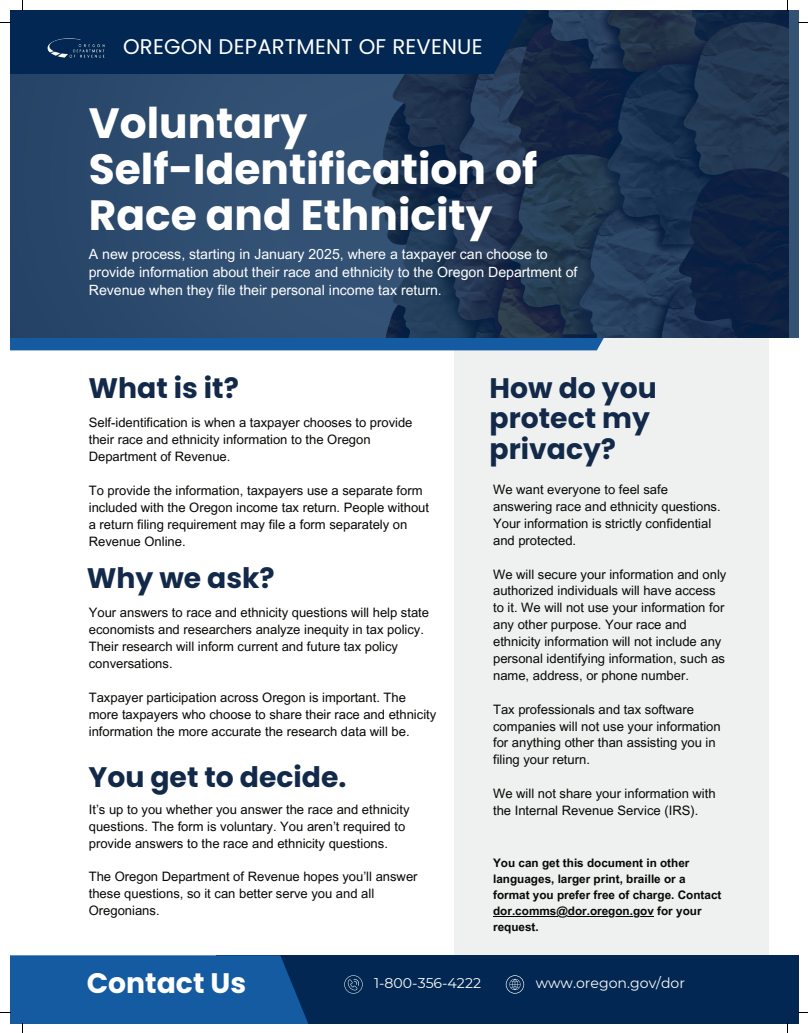
<style>
.page{position:relative;width:808px;height:1033px;background:#fff}
.page>*{position:absolute;margin:0;border:0;box-sizing:border-box;transform-origin:0 0}
.t1{font:700 42.38px/46px "Poppins";color:#fff}
.t2{font:700 28.25px/30.9px "Poppins";color:#122949}
.t3{font:700 28.25px "Poppins";color:#fff}
.t4{font:21.12px "Poppins";letter-spacing:.01em;color:#fff}
.t5{font:14.12px/17.8px "Arial MT Pro";color:#fff}
.t6{font:14.12px "Montserrat";color:#fcfcfc}
.t7{font:13px/16.9px "Arial MT Pro";color:#080704}
.t8{font:700 11.75px/15.9px "Arial MT Pro";color:#080704}
</style>
<div class="page">
<div style="left:454px;top:10px;width:315px;height:1013px;background:#eef1f0"></div>
<div style="left:217px;top:955px;width:581px;height:68px;background:#012752"></div>
<svg style="left:10px;top:955px;width:353px;height:68px;fill:#145ba1"></svg>
<svg style="left:506px;top:975px;width:18px;height:18px"></svg>
<svg style="left:344px;top:975px;width:18px;height:18px"></svg>
<svg style="left:10px;top:337px;width:779px;height:13px;fill:#145ba1"></svg>
<svg style="left:10px;top:10px;width:788px;height:327px;background:#243e5d"></svg>
<div style="left:10px;top:10px;width:546px;height:64px;background:#012752"></div>
<img style="left:47px;top:38px;width:58px;height:20px">
<hr style="left:493px;top:915px;width:161px;height:1px;background:#000">
<h3 class="t4" style="left:123px;top:34px;width:361px">OREGON DEPARTMENT OF REVENUE</h3>
<h1 class="t1" style="left:89px;top:100px;width:450px">Voluntary<br>Self-Identification of<br>Race and Ethnicity</h1>
<p class="t5" style="left:89px;top:246px;width:490px">A new process, starting in January 2025, where a taxpayer can choose to provide information about their race and ethnicity to the Oregon Department of<br>Revenue when they file their personal income tax return.</p>
<h2 class="t2" style="left:88px;top:372px;width:152px">What is it?</h2>
<p class="t7" style="left:89px;top:415px;width:325px">Self-identification is when a taxpayer chooses to provide their race and ethnicity information to the Oregon<br>Department of Revenue.</p>
<p class="t7" style="left:89px;top:482px;width:342px">To provide the information, taxpayers use a separate form included with the Oregon income tax return. People without a return filing requirement may file a form separately on Revenue Online.</p>
<h2 class="t2" style="left:87px;top:562px;width:189px">Why we ask?</h2>
<p class="t7" style="left:89px;top:605px;width:342px">Your answers to race and ethnicity questions will help state economists and researchers analyze inequity in tax policy.<br>Their research will inform current and future tax policy conversations.</p>
<p class="t7" style="left:89px;top:689px;width:349px">Taxpayer participation across Oregon is important. The more taxpayers who choose to share their race and ethnicity information the more accurate the research data will be.</p>
<h2 class="t2" style="left:88px;top:762px;width:259px">You get to decide.</h2>
<p class="t7" style="left:89px;top:801px;width:322px">It’s up to you whether you answer the race and ethnicity questions. The form is voluntary. You aren’t required to provide answers to the race and ethnicity questions.</p>
<p class="t7" style="left:89px;top:869px;width:330px">The Oregon Department of Revenue hopes you’ll answer these questions, so it can better serve you and all<br>Oregonians.</p>
<h2 class="t2" style="left:489px;top:372px;width:168px">How do you protect my privacy?</h2>
<p class="t7" style="left:493px;top:482px;width:229px">We want everyone to feel safe answering race and ethnicity questions.<br>Your information is strictly confidential and protected.</p>
<p class="t7" style="left:493px;top:566px;width:235px">We will secure your information and only authorized individuals will have access to it. We will not use your information for any other purpose. Your race and ethnicity information will not include any personal identifying information, such as name, address, or phone number.</p>
<p class="t7" style="left:493px;top:701px;width:229px">Tax professionals and tax software companies will not use your information for anything other than assisting you in filing your return.</p>
<p class="t7" style="left:493px;top:785px;width:224px">We will not share your information with the Internal Revenue Service (IRS).</p>
<p class="t8" style="left:493px;top:855px;width:230px">You can get this document in other languages, larger print, braille or a format you prefer free of charge. Contact dor.comms@dor.oregon.gov for your request.</p>
<h2 class="t3" style="left:87px;top:967px;width:161px">Contact Us</h2>
<p class="t6" style="left:535px;top:973px;width:151px">www.oregon.gov/dor</p>
<p class="t6" style="left:374px;top:973px;width:108px">1-800-356-4222</p>
</div>
